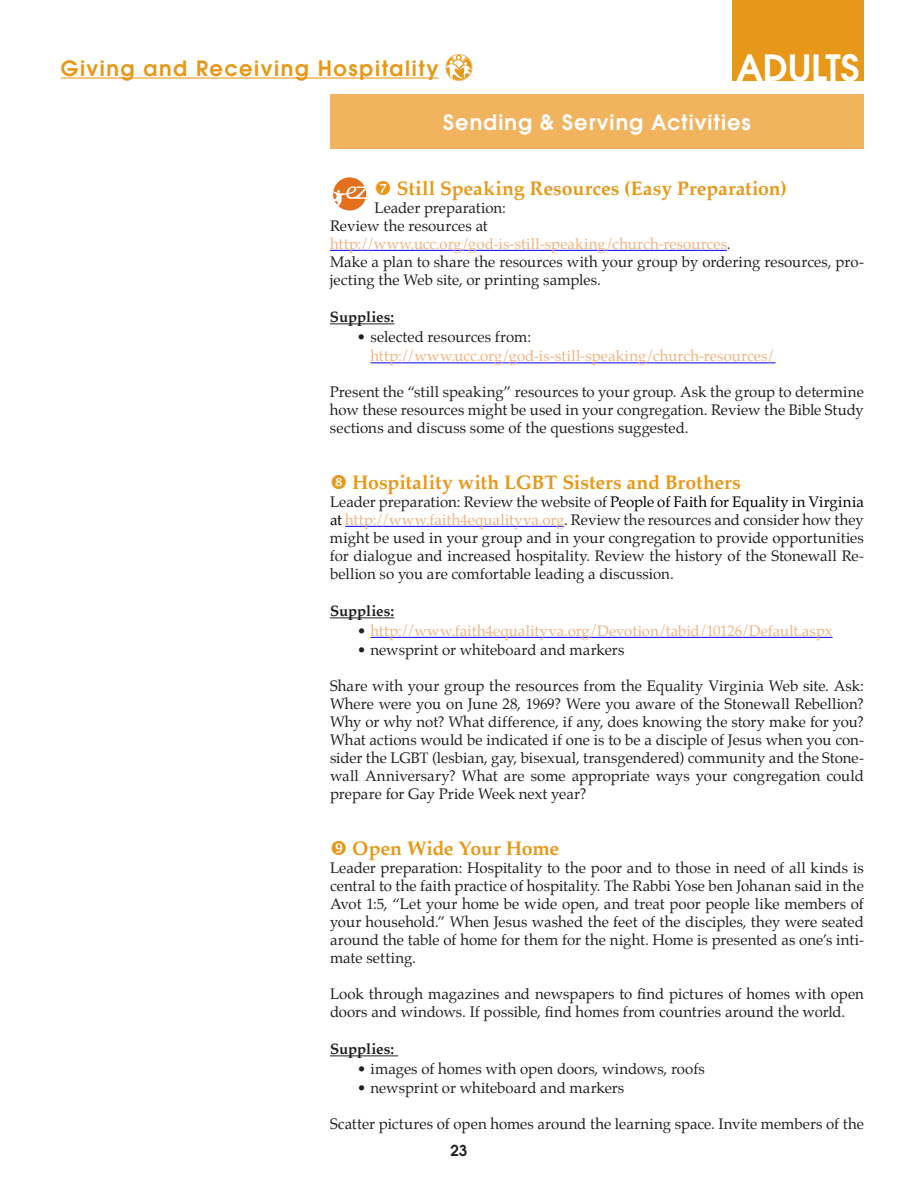
<style>
.page{position:relative;width:918px;height:1188px;background:#fff}
.page>*{position:absolute;margin:0;border:0;box-sizing:border-box;transform-origin:0 0}
.t1{font:600 36px "Avant Garde";letter-spacing:-.005em;color:#fff}
.t2{font:600 21px "Avant Garde";letter-spacing:.075em;color:#e89818}
.t3{font:600 21px "Avant Garde";letter-spacing:.045em;color:#fff}
.t4{font:700 19.5px "Palatino";color:#e89818}
.t5{font:15px/18px "Palatino";color:#231f20;text-align:justify}
.t6{font:15px/19.5px "Palatino";letter-spacing:.005em;color:#f2b17f}
.t7{font:700 15px "Palatino";letter-spacing:-.01em;color:#231f20}
.t8{font:600 15px "Avant Garde";color:#231f20}
.s1{color:#f2b17f}
.s2{color:#231f20}
.s3{color:#000}
</style>
<div class="page">
<div style="left:732px;top:0;width:132px;height:81px;background:#e89818"></div>
<hr style="left:61px;top:78px;width:378px;height:1px;background:#e89818">
<svg style="left:446px;top:54px;width:27px;height:27px"></svg>
<hr style="left:330px;top:250px;width:397px;height:1px;background:#00f">
<hr style="left:330px;top:323px;width:64px;height:1px;background:#231f20">
<hr style="left:370px;top:362px;width:405px;height:1px;background:#00f">
<hr style="left:345px;top:526px;width:219px;height:1px;background:#00f">
<hr style="left:330px;top:617px;width:64px;height:1px;background:#231f20">
<hr style="left:370px;top:637px;width:463px;height:1px;background:#00f">
<hr style="left:330px;top:1055px;width:68px;height:1px;background:#231f20">
<div style="left:330px;top:94px;width:534px;height:55px;background:#f1b35e"></div>
<div style="left:333px;top:177px;width:33px;height:34px;background:#e4701e;border-radius:50%"></div>
<svg style="left:333px;top:186px;width:34px;height:23px"></svg>
<p class="t2" style="left:61px;top:54px;width:380px">Giving and Receiving Hospitality</p>
<p class="t1" style="left:737px;top:44px;width:124px">Adults</p>
<p class="t3" style="left:443px;top:109px;width:309px">Sending &amp; Serving Activities</p>
<p class="t4" style="left:397px;top:172px;width:392px">Still Speaking Resources (Easy Preparation)</p>
<p class="t5" style="left:330px;top:199px;width:536px;text-align:left;text-indent:45px">Leader preparation:<br>Review the resources at <span class="s1">http://www.ucc.org/god-is-still-speaking/church-resources</span>.<br>Make a plan to share the resources with your group by ordering resources, pro&shy;jecting the Web site, or printing samples.</p>
<p class="t7" style="left:330px;top:304px;width:66px">Supplies:</p>
<p class="t6" style="left:370px;top:327px;width:406px;text-indent:-14px"><span class="s2">• selected resources from: </span>http://www.ucc.org/god-is-still-speaking/church-resources/</p>
<p class="t5" style="left:330px;top:383px;width:535px">Present the “still speaking” resources to your group. Ask the group to determine how these resources might be used in your congregation. Review the Bible Study sections and discuss some of the questions suggested.</p>
<p class="t4" style="left:352px;top:466px;width:390px">Hospitality with LGBT Sisters and Brothers</p>
<p class="t5" style="left:330px;top:493px;width:536px">Leader preparation: Review the website of <span class="s3">People of Faith for Equality in Virginia at</span> <span class="s1">http://www.faith4equalityva.org</span>. Review the resources and consider how they might be used in your group and in your congregation to provide opportunities for dialogue and increased hospitality. Review the history of the Stonewall Re&shy;bellion so you are comfortable leading a discussion.</p>
<p class="t7" style="left:330px;top:598px;width:66px">Supplies:</p>
<p class="t6" style="left:357px;top:621px;width:477px"><span class="s2">•</span> http://www.faith4equalityva.org/Devotion/tabid/10126/Default.aspx</p>
<p class="t5" style="left:357px;top:641px;width:269px">• newsprint or whiteboard and markers</p>
<p class="t5" style="left:330px;top:677px;width:536px">Share with your group the resources from the Equality Virginia Web site. Ask:<br>Where were you on June 28, 1969? Were you aware of the Stonewall Rebellion?<br>Why or why not? What difference, if any, does knowing the story make for you?<br>What actions would be indicated if one is to be a disciple of Jesus when you con&shy;sider the LGBT (lesbian, gay, bisexual, transgendered) community and the Stone&shy;wall Anniversary? What are some appropriate ways your congregation could prepare for Gay Pride Week next year?</p>
<p class="t4" style="left:352px;top:832px;width:208px">Open Wide Your Home</p>
<p class="t5" style="left:330px;top:859px;width:535px">Leader preparation: Hospitality to the poor and to those in need of all kinds is central to the faith practice of hospitality. The Rabbi Yose ben Johanan said in the Avot 1:5, “Let your home be wide open, and treat poor people like members of your household.” When Jesus washed the feet of the disciples, they were seated around the table of home for them for the night. Home is presented as one’s inti&shy;mate setting.</p>
<p class="t5" style="left:330px;top:985px;width:536px">Look through magazines and newspapers to find pictures of homes with open doors and windows. If possible, find homes from countries around the world.</p>
<p class="t7" style="left:330px;top:1036px;width:66px">Supplies:</p>
<p class="t5" style="left:357px;top:1060px;width:349px">• images of homes with open doors, windows, roofs</p>
<p class="t5" style="left:357px;top:1079px;width:269px">• newsprint or whiteboard and markers</p>
<p class="t5" style="left:330px;top:1115px;width:535px">Scatter pictures of open homes around the learning space. Invite members of the</p>
<p class="t8" style="left:451px;top:1141px;width:18px">23</p>
</div>
